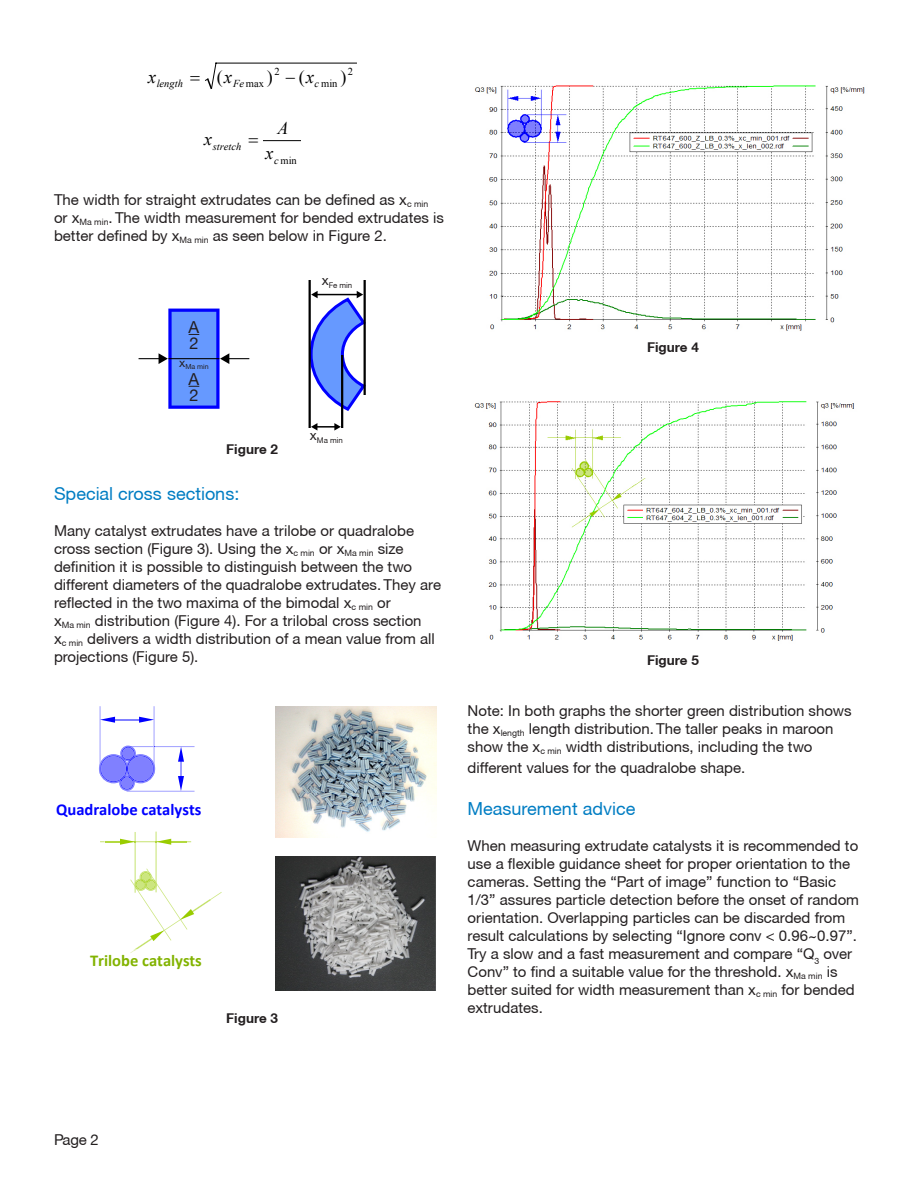
<style>
.page{position:relative;width:918px;height:1188px;background:#fff}
.page>*{position:absolute;margin:0;border:0;box-sizing:border-box;transform-origin:0 0}
.t1{font:18.15px "Times New Roman";color:#000}
.t2{font:italic 18.15px "Times New Roman";color:#000}
.Texte_de_base{font:18px "Helvetica Neue CE";color:#007dc3}
.t3{font:italic 17.85px "Times New Roman";color:#000}
.t4{font:700 16.5px "Calibri";color:#00f}
.t5{font:700 16.5px "Calibri";color:#82b300}
.t6{font:16.5px "Helvetica Neue CE";color:#231f20}
.t7{font:15px/18px "Helvetica Neue CE";color:#231f20}
.t8{font:700 13.5px "Helvetica Neue CE";color:#231f20}
.t9{font:10.65px "Times New Roman";color:#000}
.t10{font:italic 10.65px "Times New Roman";color:#000}
.t11{font:italic 10.35px "Times New Roman";color:#000}
.t12{font:10.35px "Times New Roman";color:#000}
.t13{font:7.8px "Helvetica Neue CE";color:#231f20}
.t14{font:7.05px "Helvetica Neue CE";color:#231f20}
.s1{font-style:italic}
</style>
<div class="page">
<hr style="left:263px;top:140px;width:38px;height:1px;background:#000">
<svg style="left:139px;top:309px;width:110px;height:100px"></svg>
<hr style="left:309px;top:280px;width:2px;height:148px;background:#000">
<hr style="left:341px;top:355px;width:2px;height:73px;background:#000">
<hr style="left:364px;top:280px;width:2px;height:115px;background:#000">
<svg style="left:311px;top:423px;width:30px;height:8px"></svg>
<svg style="left:308px;top:291px;width:58px;height:122px"></svg>
<svg style="left:99px;top:706px;width:96px;height:86px"></svg>
<svg style="left:100px;top:832px;width:122px;height:121px"></svg>
<img style="left:275px;top:706px;width:161px;height:132px">
<img style="left:275px;top:857px;width:161px;height:134px">
<img style="left:474px;top:85px;width:391px;height:246px">
<img style="left:474px;top:401px;width:380px;height:240px">
<svg style="left:205px;top:62px;width:152px;height:27px"></svg>
<p class="t9" style="left:274px;top:64px;width:7px">2</p>
<p class="t9" style="left:348px;top:64px;width:7px">2</p>
<p class="t1" style="left:217px;top:64px;width:17px">(<span class="s1">x</span></p>
<p class="t1" style="left:267px;top:64px;width:8px">)</p>
<p class="t1" style="left:299px;top:64px;width:8px">(</p>
<p class="t1" style="left:341px;top:64px;width:8px">)</p>
<p class="t2" style="left:148px;top:64px;width:10px">x</p>
<p class="t2" style="left:286px;top:64px;width:30px">− x</p>
<p class="t10" style="left:157px;top:76px;width:28px">length</p>
<p class="t9" style="left:315px;top:77px;width:24px"><span class="s1">c</span> min</p>
<p class="t9" style="left:233px;top:77px;width:32px"><span class="s1">Fe</span> max</p>
<p class="t3" style="left:204px;top:127px;width:9px">x</p>
<p class="t11" style="left:213px;top:139px;width:30px">stretch</p>
<p class="t3" style="left:278px;top:116px;width:12px">A</p>
<p class="t3" style="left:266px;top:141px;width:9px">x</p>
<p class="t12" style="left:274px;top:153px;width:24px"><span class="s1">c</span> min</p>
<p class="t7" style="left:54px;top:190px;width:391px">The width for straight extrudates can be defined as x<sub>c</sub> <sub>min </sub>or x<sub>Ma</sub> <sub>min</sub>. The width measurement for bended extrudates is better defined by x<sub>Ma</sub> <sub>min</sub> as seen below in Figure 2.</p>
<p class="t6" style="left:189px;top:317px;width:12px">A</p>
<p class="t6" style="left:189px;top:334px;width:11px">2</p>
<p class="t14" style="left:179px;top:362px;width:31px"><sup>x</sup>Ma min</p>
<p class="t6" style="left:189px;top:369px;width:12px">A</p>
<p class="t6" style="left:189px;top:385px;width:11px">2</p>
<p class="t8" style="left:226px;top:441px;width:53px">Figure 2</p>
<p class="t13" style="left:322px;top:280px;width:32px"><sup>x</sup>Fe min</p>
<p class="t13" style="left:310px;top:436px;width:35px"><sup>x</sup>Ma min</p>
<p class="Texte_de_base" style="left:54px;top:482px;width:187px">Special cross sections:</p>
<p class="t7" style="left:54px;top:521px;width:389px">Many catalyst extrudates have a trilobe or quadralobe cross section (Figure 3). Using the x<sub>c</sub> <sub>min</sub> or x<sub>Ma</sub> <sub>min</sub> size definition it is possible to distinguish between the two different diameters of the quadralobe extrudates. They are reflected in the two maxima of the bimodal x<sub>c</sub> <sub>min</sub> or</p>
<p class="t7" style="left:54px;top:611px;width:382px">x<sub>Ma</sub> <sub>min</sub> distribution (Figure 4). For a trilobal cross section x<sub>c</sub> <sub>min</sub> delivers a width distribution of a mean value from all projections (Figure 5).</p>
<p class="t4" style="left:56px;top:799px;width:147px">Quadralobe catalysts</p>
<p class="t5" style="left:90px;top:950px;width:113px">Trilobe catalysts</p>
<p class="t8" style="left:226px;top:1009px;width:53px">Figure 3</p>
<p class="t8" style="left:647px;top:339px;width:53px">Figure 4</p>
<p class="t8" style="left:647px;top:652px;width:53px">Figure 5</p>
<p class="t7" style="left:468px;top:701px;width:385px">Note: In both graphs the shorter green distribution shows the x<sub>length</sub> length distribution. The taller peaks in maroon show the x<sub>c</sub> <sub>min</sub> width distributions, including the two</p>
<p class="t7" style="left:468px;top:758px;width:279px">different values for the quadralobe shape.</p>
<p class="Texte_de_base" style="left:468px;top:798px;width:169px">Measurement advice</p>
<p class="t7" style="left:468px;top:837px;width:393px">When measuring extrudate catalysts it is recommended to use a flexible guidance sheet for proper orientation to the cameras. Setting the “Part of image” function to “Basic 1/3” assures particle detection before the onset of random orientation. Overlapping particles can be discarded from result calculations by selecting “Ignore conv &lt; 0.96~0.97”.<br>Try a slow and a fast measurement and compare “Q<sub>3</sub> over Conv” to find a suitable value for the threshold. x<sub>Ma</sub> <sub>min</sub> is better suited for width measurement than x<sub>c</sub> <sub>min</sub> for bended extrudates.</p>
<p class="t7" style="left:54px;top:1131px;width:46px">Page 2</p>
</div>
